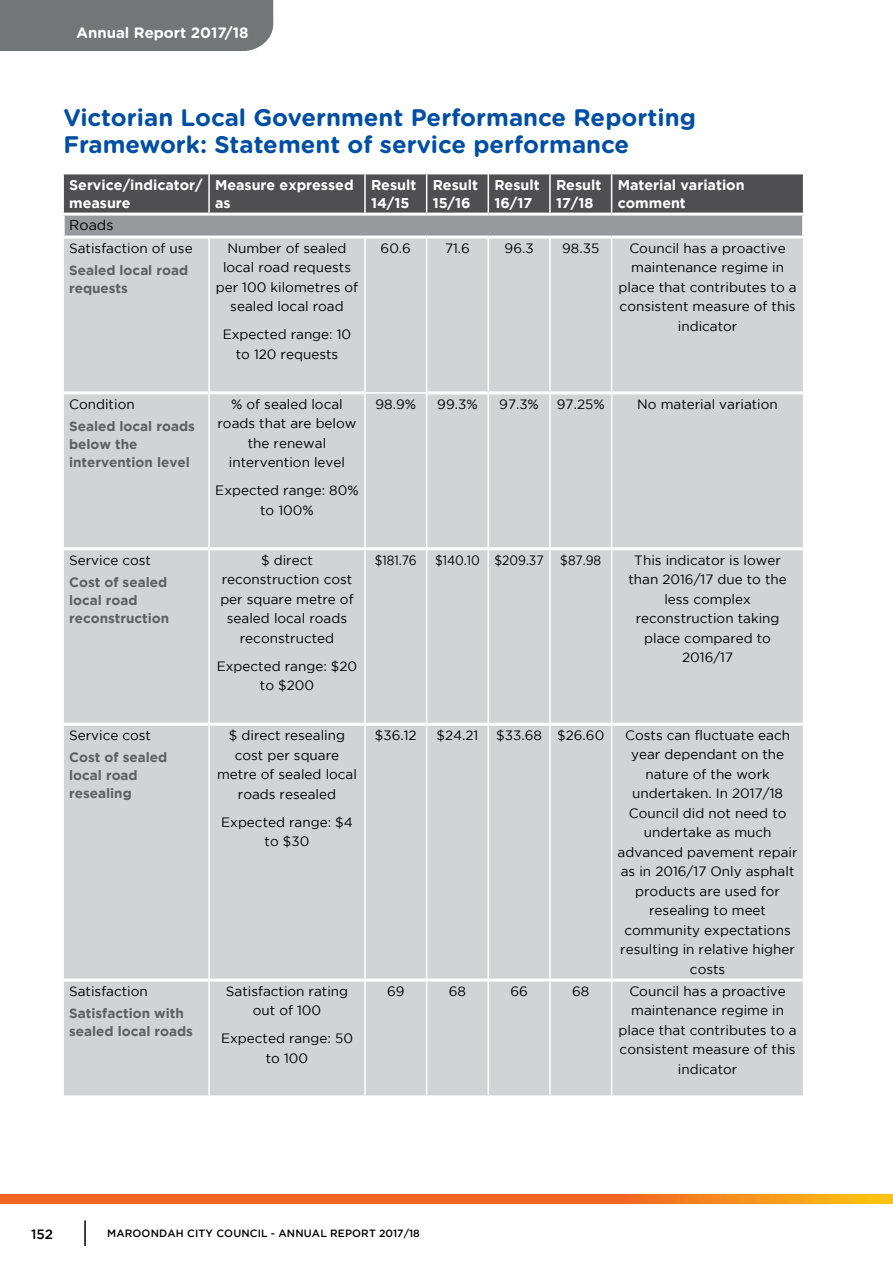
<style>
.page{position:relative;width:893px;height:1263px;background:#fff}
.page>*{position:absolute;margin:0;border:0;box-sizing:border-box;transform-origin:0 0}
.t1{font:700 24px/27px "Gotham Rounded";color:#004fa3}
.t2{font:700 15px "Gotham Rounded";color:#fff}
.t3{font:700 14.25px/18px "Gotham";color:#fff}
.t4{font:14.25px "Gotham";color:#000}
.t5{font:13.5px/19.5px "Gotham";color:#000;text-align:center}
.t6{font:700 13.5px/18px "Gotham";color:#5f6062}
.t7{font:13.5px "Gotham";color:#000;scale:.9 1}
.t8{font:500 13.5px "Gotham";color:#000}
.t9{font:500 10.5px "Gotham";letter-spacing:.015em;color:#000}
</style>
<div class="page">
<hr style="left:84px;top:1220px;width:2px;height:26px;background:#000">
<svg style="left:0;top:1195px;width:893px;height:8px;background:#f3741f"></svg>
<div style="left:0;top:0;width:273px;height:51px;background:#737577"></div>
<div style="left:64px;top:174px;width:739px;height:39px;background:#4f4f51"></div>
<div style="left:63px;top:214px;width:741px;height:23px;background:#97999c"></div>
<div style="left:64px;top:239px;width:739px;height:856px;background:#d1d3d4"></div>
<hr style="left:208px;top:174px;width:2px;height:39px;background:#fff">
<hr style="left:364px;top:174px;width:2px;height:39px;background:#fff">
<hr style="left:426px;top:174px;width:1px;height:39px;background:#fff">
<hr style="left:488px;top:174px;width:1px;height:39px;background:#fff">
<hr style="left:549px;top:174px;width:2px;height:39px;background:#fff">
<hr style="left:611px;top:174px;width:1px;height:39px;background:#fff">
<hr style="left:62px;top:213px;width:147px;height:3px;background:#fff">
<hr style="left:209px;top:213px;width:156px;height:3px;background:#fff">
<hr style="left:365px;top:213px;width:62px;height:3px;background:#fff">
<hr style="left:427px;top:213px;width:61px;height:3px;background:#fff">
<hr style="left:488px;top:213px;width:62px;height:3px;background:#fff">
<hr style="left:550px;top:213px;width:62px;height:3px;background:#fff">
<hr style="left:612px;top:213px;width:193px;height:3px;background:#fff">
<hr style="left:62px;top:236px;width:147px;height:3px;background:#fff">
<hr style="left:209px;top:236px;width:156px;height:3px;background:#fff">
<hr style="left:488px;top:239px;width:1px;height:152px;background:#fff">
<hr style="left:549px;top:239px;width:2px;height:152px;background:#fff">
<hr style="left:611px;top:239px;width:1px;height:152px;background:#fff">
<hr style="left:364px;top:239px;width:2px;height:153px;background:#fff">
<hr style="left:364px;top:394px;width:2px;height:153px;background:#fff">
<hr style="left:364px;top:550px;width:2px;height:173px;background:#fff">
<hr style="left:364px;top:726px;width:2px;height:252px;background:#fff">
<hr style="left:364px;top:981px;width:2px;height:114px;background:#fff">
<hr style="left:426px;top:394px;width:1px;height:153px;background:#fff">
<hr style="left:426px;top:550px;width:1px;height:173px;background:#fff">
<hr style="left:426px;top:726px;width:1px;height:252px;background:#fff">
<hr style="left:426px;top:981px;width:1px;height:114px;background:#fff">
<hr style="left:488px;top:394px;width:1px;height:153px;background:#fff">
<hr style="left:549px;top:394px;width:2px;height:153px;background:#fff">
<hr style="left:488px;top:550px;width:1px;height:173px;background:#fff">
<hr style="left:549px;top:550px;width:2px;height:173px;background:#fff">
<hr style="left:488px;top:726px;width:1px;height:252px;background:#fff">
<hr style="left:549px;top:726px;width:2px;height:252px;background:#fff">
<hr style="left:488px;top:981px;width:1px;height:114px;background:#fff">
<hr style="left:549px;top:981px;width:2px;height:114px;background:#fff">
<hr style="left:611px;top:394px;width:1px;height:153px;background:#fff">
<hr style="left:611px;top:550px;width:1px;height:173px;background:#fff">
<hr style="left:611px;top:726px;width:1px;height:252px;background:#fff">
<hr style="left:611px;top:981px;width:1px;height:114px;background:#fff">
<hr style="left:210px;top:391px;width:154px;height:3px;background:#fff">
<hr style="left:210px;top:547px;width:155px;height:3px;background:#fff">
<hr style="left:210px;top:723px;width:155px;height:3px;background:#fff">
<hr style="left:210px;top:978px;width:155px;height:3px;background:#fff">
<hr style="left:365px;top:547px;width:62px;height:3px;background:#fff">
<hr style="left:365px;top:723px;width:62px;height:3px;background:#fff">
<hr style="left:365px;top:978px;width:62px;height:3px;background:#fff">
<hr style="left:427px;top:391px;width:61px;height:3px;background:#fff">
<hr style="left:488px;top:391px;width:62px;height:3px;background:#fff">
<hr style="left:427px;top:547px;width:61px;height:3px;background:#fff">
<hr style="left:488px;top:547px;width:62px;height:3px;background:#fff">
<hr style="left:427px;top:723px;width:61px;height:3px;background:#fff">
<hr style="left:488px;top:723px;width:62px;height:3px;background:#fff">
<hr style="left:427px;top:978px;width:61px;height:3px;background:#fff">
<hr style="left:488px;top:978px;width:62px;height:3px;background:#fff">
<hr style="left:550px;top:391px;width:62px;height:3px;background:#fff">
<hr style="left:550px;top:547px;width:62px;height:3px;background:#fff">
<hr style="left:550px;top:723px;width:62px;height:3px;background:#fff">
<hr style="left:550px;top:978px;width:62px;height:3px;background:#fff">
<hr style="left:612px;top:391px;width:191px;height:3px;background:#fff">
<hr style="left:612px;top:547px;width:191px;height:3px;background:#fff">
<hr style="left:612px;top:723px;width:191px;height:3px;background:#fff">
<hr style="left:612px;top:978px;width:191px;height:3px;background:#fff">
<hr style="left:64px;top:391px;width:144px;height:3px;background:#fff">
<hr style="left:64px;top:547px;width:144px;height:3px;background:#fff">
<hr style="left:64px;top:723px;width:144px;height:3px;background:#fff">
<hr style="left:64px;top:978px;width:144px;height:3px;background:#fff">
<hr style="left:208px;top:239px;width:2px;height:154px;background:#fff">
<hr style="left:208px;top:393px;width:2px;height:156px;background:#fff">
<hr style="left:208px;top:549px;width:2px;height:175px;background:#fff">
<hr style="left:208px;top:724px;width:2px;height:256px;background:#fff">
<hr style="left:208px;top:980px;width:2px;height:115px;background:#fff">
<hr style="left:426px;top:239px;width:1px;height:153px;background:#fff">
<hr style="left:364px;top:392px;width:63px;height:2px;background:#fff">
<hr style="left:62px;top:216px;width:3px;height:20px;background:#fff">
<hr style="left:802px;top:216px;width:3px;height:20px;background:#fff">
<hr style="left:365px;top:236px;width:62px;height:3px;background:#fff">
<hr style="left:427px;top:236px;width:61px;height:3px;background:#fff">
<hr style="left:488px;top:236px;width:62px;height:3px;background:#fff">
<hr style="left:550px;top:236px;width:62px;height:3px;background:#fff">
<hr style="left:612px;top:236px;width:193px;height:3px;background:#fff">
<p class="t2" style="left:77px;top:22px;width:174px">Annual Report 2017/18</p>
<h1 class="t1" style="left:63px;top:103px;width:634px">Victorian Local Government Performance Reporting<br>Framework: Statement of service performance</h1>
<p class="t3" style="left:69px;top:176px;width:135px">Service/indicator/ measure</p>
<p class="t3" style="left:215px;top:176px;width:140px">Measure expressed as</p>
<p class="t3" style="left:371px;top:176px;width:47px">Result<br>14/15</p>
<p class="t3" style="left:433px;top:176px;width:47px">Result<br>15/16</p>
<p class="t3" style="left:494px;top:176px;width:47px">Result<br>16/17</p>
<p class="t3" style="left:556px;top:176px;width:47px">Result<br>17/18</p>
<p class="t3" style="left:618px;top:176px;width:128px">Material variation comment</p>
<p class="t4" style="left:69px;top:218px;width:46px">Roads</p>
<p class="t5" style="left:69px;top:238px;width:125px">Satisfaction of use</p>
<p class="t6" style="left:69px;top:261px;width:121px">Sealed local road requests</p>
<p class="t5" style="left:216px;top:238px;width:144px">Number of sealed local road requests per 100 kilometres of sealed local road</p>
<p class="t5" style="left:223px;top:325px;width:130px">Expected range: 10 to 120 requests</p>
<p class="t5" style="left:381px;top:238px;width:32px">60.6</p>
<p class="t5" style="left:445px;top:238px;width:26px">71.6</p>
<p class="t5" style="left:505px;top:238px;width:31px">96.3</p>
<p class="t5" style="left:562px;top:238px;width:39px">98.35</p>
<p class="t5" style="left:619px;top:238px;width:179px">Council has a proactive maintenance regime in place that contributes to a consistent measure of this indicator</p>
<p class="t5" style="left:69px;top:394px;width:67px">Condition</p>
<p class="t6" style="left:69px;top:417px;width:127px">Sealed local roads below the intervention level</p>
<p class="t5" style="left:69px;top:550px;width:83px">Service cost</p>
<p class="t6" style="left:69px;top:573px;width:102px">Cost of sealed local road reconstruction</p>
<p class="t5" style="left:69px;top:725px;width:83px">Service cost</p>
<p class="t6" style="left:69px;top:748px;width:100px">Cost of sealed local road resealing</p>
<p class="t5" style="left:69px;top:981px;width:80px">Satisfaction</p>
<p class="t6" style="left:69px;top:1004px;width:125px">Satisfaction with sealed local roads</p>
<p class="t5" style="left:217px;top:394px;width:141px">% of sealed local roads that are below the renewal intervention level</p>
<p class="t5" style="left:215px;top:480px;width:145px">Expected range: 80% to 100%</p>
<p class="t5" style="left:220px;top:550px;width:135px">$ direct reconstruction cost per square metre of sealed local roads reconstructed</p>
<p class="t5" style="left:217px;top:656px;width:142px">Expected range: $20 to $200</p>
<p class="t5" style="left:217px;top:725px;width:141px">$ direct resealing cost per square metre of sealed local roads resealed</p>
<p class="t5" style="left:221px;top:812px;width:133px">Expected range: $4 to $30</p>
<p class="t5" style="left:226px;top:981px;width:124px">Satisfaction rating out of 100</p>
<p class="t5" style="left:221px;top:1028px;width:133px">Expected range: 50 to 100</p>
<p class="t5" style="left:375px;top:394px;width:42px">98.9%</p>
<p class="t5" style="left:437px;top:394px;width:42px">99.3%</p>
<p class="t5" style="left:499px;top:394px;width:41px">97.3%</p>
<p class="t5" style="left:557px;top:394px;width:49px">97.25%</p>
<p class="t5" style="left:637px;top:394px;width:142px">No material variation</p>
<p class="t7" style="left:375px;top:552px;width:48px">$181.76</p>
<p class="t7" style="left:435px;top:552px;width:186px">$140.10 $209.37 $87.98</p>
<p class="t5" style="left:628px;top:550px;width:160px">This indicator is lower than 2016/17 due to the less complex reconstruction taking place compared to<br>2016/17</p>
<p class="t5" style="left:375px;top:725px;width:43px">$36.12</p>
<p class="t5" style="left:436px;top:725px;width:43px">$24.21</p>
<p class="t5" style="left:496px;top:725px;width:110px">$33.68 $26.60</p>
<p class="t5" style="left:618px;top:725px;width:182px">Costs can fluctuate each year dependant on the nature of the work undertaken. In 2017/18<br>Council did not need to undertake as much advanced pavement repair as in 2016/17 Only asphalt products are used for resealing to meet community expectations resulting in relative higher costs</p>
<p class="t5" style="left:387px;top:981px;width:19px">69</p>
<p class="t5" style="left:449px;top:981px;width:19px">68</p>
<p class="t5" style="left:510px;top:981px;width:19px">66</p>
<p class="t5" style="left:572px;top:981px;width:19px">68</p>
<p class="t5" style="left:619px;top:981px;width:179px">Council has a proactive maintenance regime in place that contributes to a consistent measure of this indicator</p>
<p class="t8" style="left:31px;top:1226px;width:24px">152</p>
<p class="t9" style="left:107px;top:1227px;width:314px">MAROONDAH CITY COUNCIL - ANNUAL REPORT 2017/18</p>
</div>
